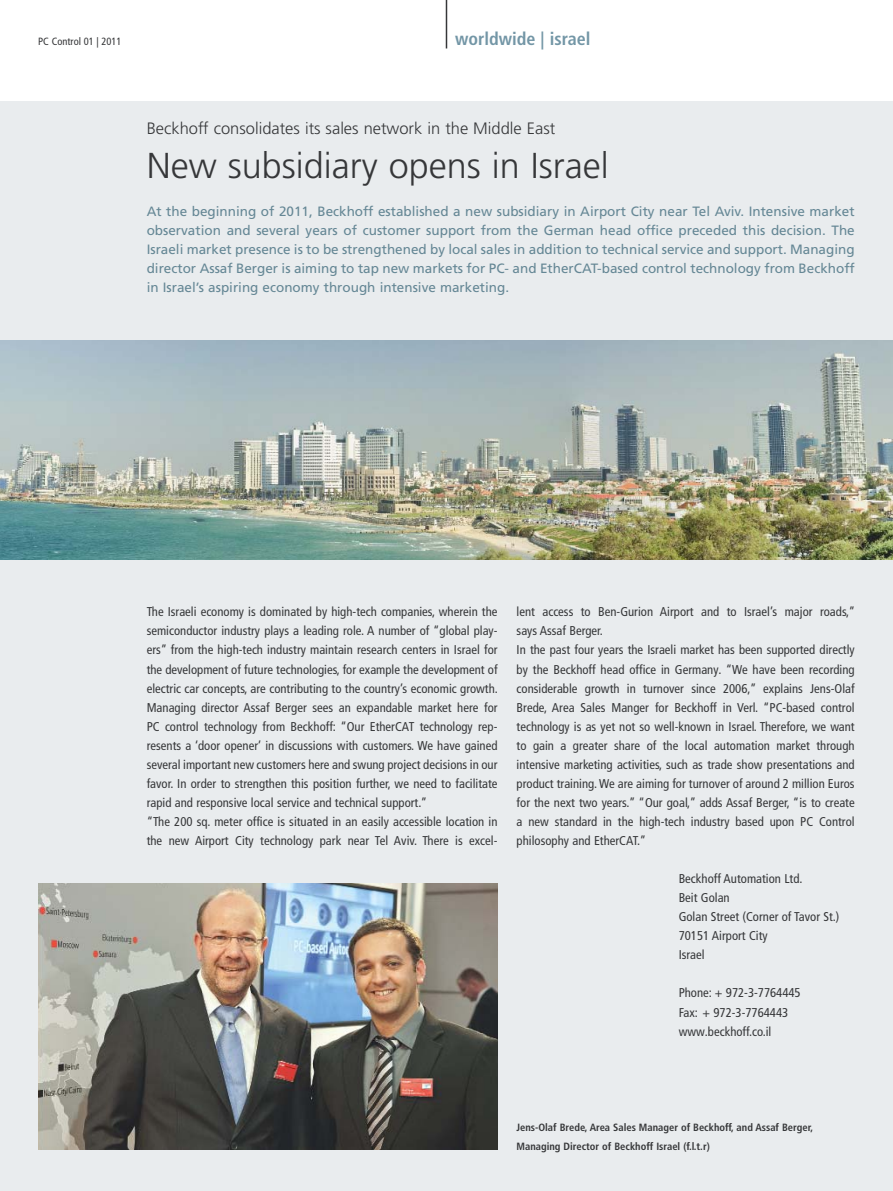
<style>
.page{position:relative;width:893px;height:1191px;background:#fff}
.page>*{position:absolute;margin:0;border:0;box-sizing:border-box;transform-origin:0 0}
.t1{font:300 36px "Frutiger";color:#363739}
.t2{font:700 condensed 18px "Frutiger LT Pro";color:#7396a6}
.t3{font:300 16.5px "Frutiger";color:#363739}
.t4{font:13.5px/19px "Frutiger";color:#658795;text-align:justify}
.t5{font:condensed 12.75px/19px "Frutiger LT Pro";color:#363739}
.t6{font:700 condensed 10.5px/19px "Frutiger LT Pro";color:#363739}
.t7{font:condensed 10.5px "Frutiger LT Pro";color:#363739}
</style>
<div class="page">
<hr style="left:446px;top:0;width:1px;height:48px;background:#363739">
<div style="left:0;top:102px;width:893px;height:1088px;background:#e9ecee"></div>
<img style="left:38px;top:883px;width:459px;height:267px">
<img style="left:0;top:340px;width:893px;height:219px">
<p class="t7" style="left:38px;top:37px;width:85px">PC Control 01 | 2011</p>
<h2 class="t2" style="left:455px;top:32px;width:137px">worldwide | israel</h2>
<p class="t3" style="left:147px;top:121px;width:410px">Beckhoff consolidates its sales network in the Middle East</p>
<h1 class="t1" style="left:147px;top:151px;width:464px">New subsidiary opens in Israel</h1>
<p class="t4" style="left:147px;top:203px;width:710px">At the beginning of 2011, Beckhoff established a new subsidiary in Airport City near Tel Aviv. Intensive market observation and several years of customer support from the German head office preceded this decision. The Israeli market presence is to be strengthened by local sales in addition to technical service and support. Managing director Assaf Berger is aiming to tap new markets for PC- and EtherCAT-based control technology from Beckhoff in Israel’s aspiring economy through intensive marketing.</p>
<p class="t5" style="left:147px;top:604px;width:353px">The Israeli economy is dominated by high-tech companies, wherein the semiconductor industry plays a leading role. A number of “global play&shy;ers” from the high-tech industry maintain research centers in Israel for the development of future technologies, for example the development of electric car concepts, are contributing to the country’s economic growth.<br>Managing director Assaf Berger sees an expandable market here for PC control technology from Beckhoff: “Our EtherCAT technology rep&shy;resents a ‘door opener’ in discussions with customers. We have gained several important new customers here and swung project decisions in our favor. In order to strengthen this position further, we need to facilitate rapid and responsive local service and technical support.”<br>“The 200 sq. meter office is situated in an easily accessible location in the new Airport City technology park near Tel Aviv. There is excel-</p>
<p class="t5" style="left:517px;top:604px;width:340px">lent access to Ben-Gurion Airport and to Israel’s major roads,” says Assaf Berger.<br>In the past four years the Israeli market has been supported directly by the Beckhoff head office in Germany. “We have been recording considerable growth in turnover since 2006,” explains Jens-Olaf Brede, Area Sales Manger for Beckhoff in Verl. “PC-based control technology is as yet not so well-known in Israel. Therefore, we want to gain a greater share of the local automation market through intensive marketing activities, such as trade show presentations and product training. We are aiming for turnover of around 2 million Euros for the next two years.” “Our goal,” adds Assaf Berger, “is to create a new standard in the high-tech industry based upon PC Control philosophy and EtherCAT.”</p>
<p class="t5" style="left:679px;top:870px;width:162px">Beckhoff Automation Ltd.<br>Beit Golan<br>Golan Street (Corner of Tavor St.)<br>70151 Airport City<br>Israel</p>
<p class="t5" style="left:679px;top:985px;width:124px">Phone: + 972-3-7764445<br>Fax: + 972-3-7764443 www.beckhoff.co.il</p>
<p class="t6" style="left:517px;top:1119px;width:298px">Jens-Olaf Brede, Area Sales Manager of Beckhoff, and Assaf Berger,<br>Managing Director of Beckhoff Israel (f.l.t.r)</p>
</div>
